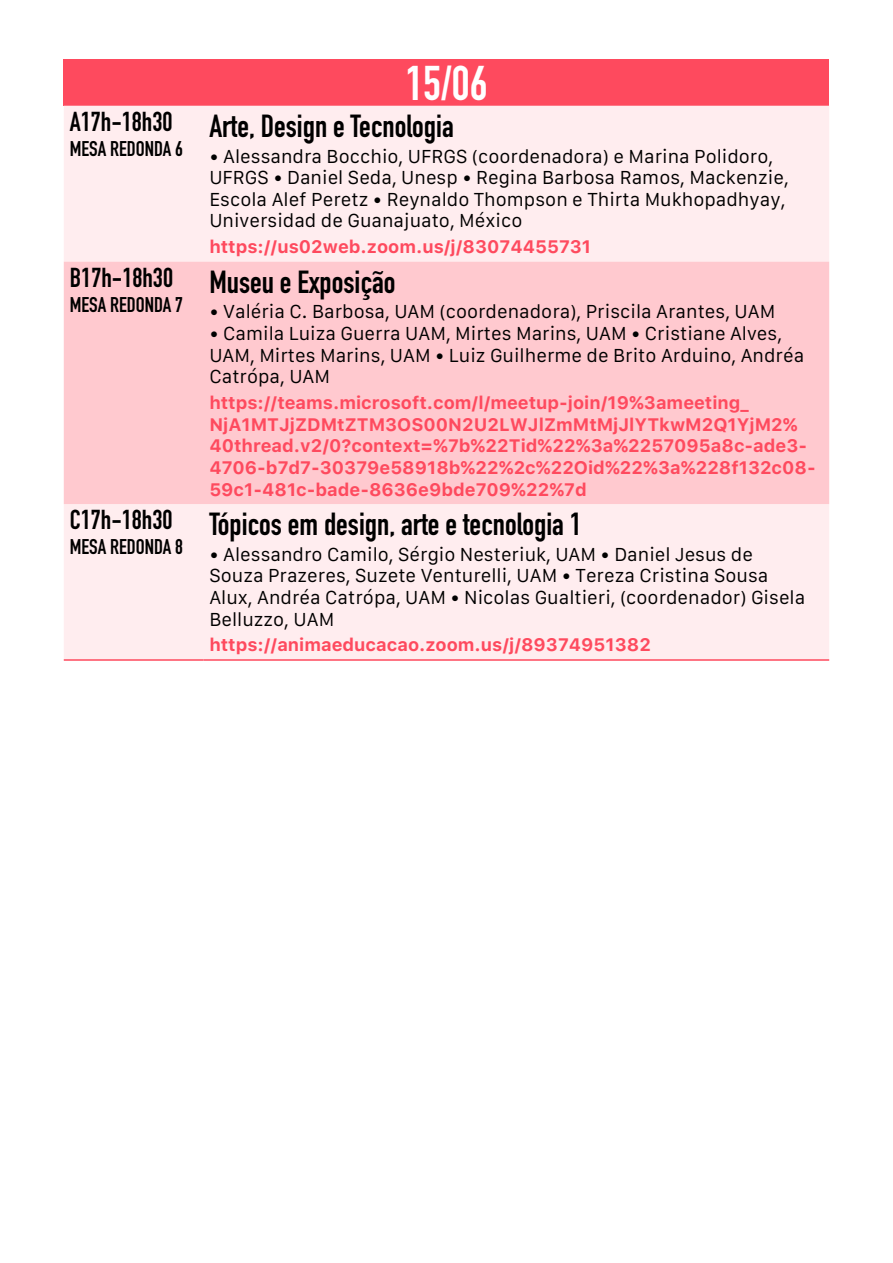
<style>
.page{position:relative;width:893px;height:1263px;background:#fff}
.page>*{position:absolute;margin:0;border:0;box-sizing:border-box;transform-origin:0 0}
.t1{font:700 48px "DIN Condensed";color:#fff}
.t2{font:700 31.5px "DIN Condensed";color:#000}
.t3{font:700 27px "DIN Condensed";color:#000}
.t4{font:700 21px "DIN Condensed";color:#000}
.t5{font:18px/21.6px "Galvji";color:#000}
.t6{font:700 18px/21.6px "Galvji";color:#fe4a5e}
</style>
<div class="page">
<div style="left:64px;top:60px;width:765px;height:46px;background:#fe4a5e"></div>
<div style="left:64px;top:106px;width:765px;height:553px;background:#ffedef"></div>
<div style="left:64px;top:262px;width:765px;height:242px;background:#ffc9cf"></div>
<hr style="left:64px;top:659px;width:139px;height:2px;background:#fe4a5e">
<hr style="left:203px;top:659px;width:626px;height:2px;background:#fe4a5e">
<h1 class="t1" style="left:405px;top:51px;width:84px">15/06</h1>
<h3 class="t3" style="left:70px;top:103px;width:104px">A17h-18h30</h3>
<p class="t4" style="left:70px;top:135px;width:115px">MESA REDONDA 6</p>
<h2 class="t2" style="left:209px;top:104px;width:246px">Arte, Design e Tecnologia</h2>
<p class="t5" style="left:209px;top:146px;width:581px">• Alessandra Bocchio, UFRGS (coordenadora) e Marina Polidoro, UFRGS • Daniel Seda, Unesp • Regina Barbosa Ramos, Mackenzie, Escola Alef Peretz • Reynaldo Thompson e Thirta Mukhopadhyay, Universidad de Guanajuato, México</p>
<p class="t6" style="left:209px;top:236px;width:383px">https://us02web.zoom.us/j/83074455731</p>
<h3 class="t3" style="left:70px;top:259px;width:105px">B17h-18h30</h3>
<p class="t4" style="left:70px;top:291px;width:115px">MESA REDONDA 7</p>
<h2 class="t2" style="left:209px;top:260px;width:188px">Museu e Exposição</h2>
<p class="t5" style="left:209px;top:302px;width:567px">• Valéria C. Barbosa, UAM (coordenadora), Priscila Arantes, UAM</p>
<p class="t5" style="left:209px;top:323px;width:596px">• Camila Luiza Guerra UAM, Mirtes Marins, UAM • Cristiane Alves,<br>UAM, Mirtes Marins, UAM • Luiz Guilherme de Brito Arduino, Andréa<br>Catrópa, UAM</p>
<p class="t6" style="left:209px;top:392px;width:608px">https://teams.microsoft.com/l/meetup-join/19%3ameeting_ NjA1MTJjZDMtZTM3OS00N2U2LWJlZmMtMjJlYTkwM2Q1YjM2% 40thread.v2/0?context=%7b%22Tid%22%3a%2257095a8c-ade3- 4706-b7d7-30379e58918b%22%2c%22Oid%22%3a%228f132c08- 59c1-481c-bade-8636e9bde709%22%7d</p>
<h3 class="t3" style="left:70px;top:502px;width:104px">C17h-18h30</h3>
<p class="t4" style="left:70px;top:533px;width:115px">MESA REDONDA 8</p>
<h2 class="t2" style="left:209px;top:503px;width:374px">Tópicos em design, arte e tecnologia 1</h2>
<p class="t5" style="left:209px;top:544px;width:597px">• Alessandro Camilo, Sérgio Nesteriuk, UAM • Daniel Jesus de Souza Prazeres, Suzete Venturelli, UAM • Tereza Cristina Sousa Alux, Andréa Catrópa, UAM • Nicolas Gualtieri, (coordenador) Gisela Belluzzo, UAM</p>
<p class="t6" style="left:209px;top:635px;width:443px">https://animaeducacao.zoom.us/j/89374951382</p>
</div>
